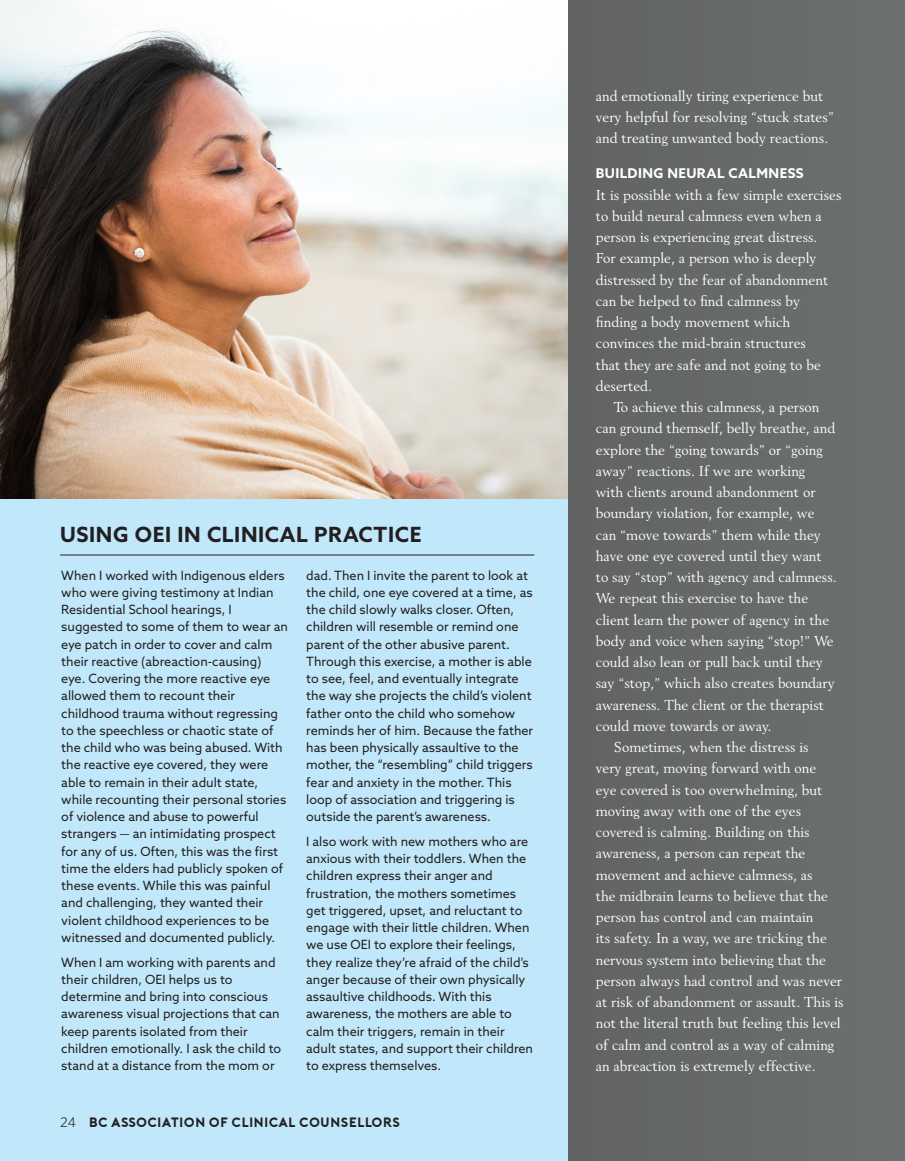
<style>
.page{position:relative;width:905px;height:1161px;background:#fff}
.page>*{position:absolute;margin:0;border:0;box-sizing:border-box;transform-origin:0 0}
.Subhead{font:700 21px "Azo Sans";letter-spacing:.03em;color:#231f20}
.Body_Copy_Revival{font:14.25px/21.3px "Revival 565 BT";color:#fff}
.t1{font:13.5px "Porter Bold DEMO";color:#231f20}
.Subhead-2{font:700 13.5px "Azo Sans";letter-spacing:.03em;color:#fff}
.body_copy_Poynter{font:12.75px/17.2px "Azo Sans";color:#231f20}
.s1{font-family:"Poynter Text Sans";font-weight:300}
</style>
<div class="page">
<div style="left:567px;top:0;width:337px;height:1161px;background:#676a6a"></div>
<img style="left:0;top:0;width:567px;height:500px">
<div style="left:0;top:500px;width:567px;height:661px;background:#c1e8fa"></div>
<hr style="left:60px;top:555px;width:474px;height:1px;background:#231f20">
<p class="Subhead" style="left:60px;top:521px;width:363px">USING OEI IN CLINICAL PRACTICE</p>
<p class="body_copy_Poynter" style="left:61px;top:566px;width:228px">When I worked with Indigenous elders who were giving testimony at Indian Residential School hearings, I suggested to some of them to wear an eye patch in order to cover and calm their reactive (abreaction-causing) eye. Covering the more reactive eye allowed them to recount their childhood trauma without regressing to the speechless or chaotic state of the child who was being abused. With the reactive eye covered, they were able to remain in their adult state, while recounting their personal stories of violence and abuse to powerful strangers — an intimidating prospect for any of us. Often, this was the first time the elders had publicly spoken of these events. While this was painful and challenging, they wanted their violent childhood experiences to be witnessed and documented publicly.</p>
<p class="body_copy_Poynter" style="left:61px;top:953px;width:221px">When I am working with parents and their children, OEI helps us to determine and bring into conscious awareness visual projections that can keep parents isolated from their children emotionally. I ask the child to stand at a distance from the mom or</p>
<p class="body_copy_Poynter" style="left:306px;top:566px;width:228px">dad. Then I invite the parent to look at the child, one eye covered at a time, as the child slowly walks closer. Often, children will resemble or remind one parent of the other abusive parent.<br>Through this exercise, a mother is able to see, feel, and eventually integrate the way she projects the child’s violent father onto the child who somehow reminds her of him. Because the father has been physically assaultive to the mother, the “resembling” child triggers fear and anxiety in the mother. This loop of association and triggering is outside the parent’s awareness.</p>
<p class="body_copy_Poynter" style="left:306px;top:833px;width:228px">I also work with new mothers who are anxious with their toddlers. When the children express their anger and frustration, the mothers sometimes get triggered, upset, and reluctant to engage with their little children. When we use OEI to explore their feelings, they realize they’re afraid of the child’s anger because of their own physically assaultive childhoods. With this awareness, the mothers are able to calm their triggers, remain in their adult states, and support their children to express themselves.</p>
<p class="t1" style="left:60px;top:1115px;width:342px"><span class="s1">24</span> BC ASSOCIATION OF CLINICAL COUNSELLORS</p>
<p class="Body_Copy_Revival" style="left:596px;top:85px;width:240px">and emotionally tiring experience but very helpful for resolving “stuck states” and treating unwanted body reactions.</p>
<p class="Subhead-2" style="left:596px;top:165px;width:209px">BUILDING NEURAL CALMNESS</p>
<p class="Body_Copy_Revival" style="left:596px;top:184px;width:247px">It is possible with a few simple exercises to build neural calmness even when a person is experiencing great distress.<br>For example, a person who is deeply distressed by the fear of abandonment can be helped to find calmness by finding a body movement which convinces the mid-brain structures<br>that they are safe and not going to be deserted.</p>
<p class="Body_Copy_Revival" style="left:596px;top:396px;width:242px;text-indent:18px">To achieve this calmness, a person can ground themself, belly breathe, and explore the “going towards” or “going away” reactions. If we are working<br>with clients around abandonment or boundary violation, for example, we can “move towards” them while they have one eye covered until they want to say “stop” with agency and calmness.<br>We repeat this exercise to have the client learn the power of agency in the body and voice when saying “stop!” We could also lean or pull back until they say “stop,” which also creates boundary awareness. The client or the therapist could move towards or away.</p>
<p class="Body_Copy_Revival" style="left:596px;top:736px;width:249px;text-indent:18px">Sometimes, when the distress is<br>very great, moving forward with one<br>eye covered is too overwhelming, but moving away with one of the eyes covered is calming. Building on this awareness, a person can repeat the movement and achieve calmness, as<br>the midbrain learns to believe that the person has control and can maintain<br>its safety. In a way, we are tricking the nervous system into believing that the person always had control and was never at risk of abandonment or assault. This is not the literal truth but feeling this level of calm and control as a way of calming an abreaction is extremely effective.</p>
</div>
